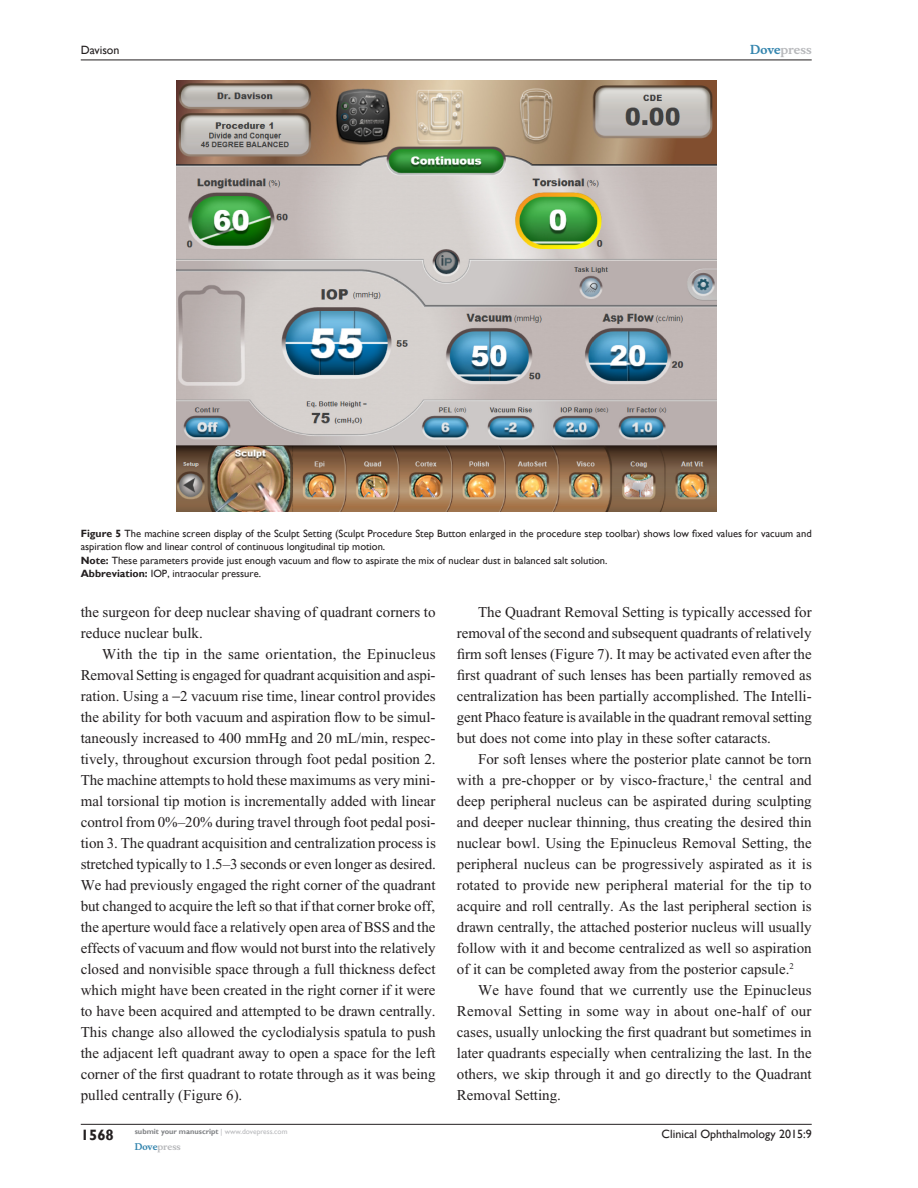
<style>
.page{position:relative;width:918px;height:1188px;background:#fff}
.page>*{position:absolute;margin:0;border:0;box-sizing:border-box;transform-origin:0 0}
.Tx{font:15px/21px "Times New Roman";color:#231f20;text-align:justify}
.TxF{font:15px/21px "Times New Roman";color:#231f20}
.t1{font:700 15px "Gill Sans";color:#231f20}
.t2{font:12px "Gill Sans";color:#231f20}
.t3{font:700 12px "Musee";color:#b8b9bc}
.FigC{font:10.5px/13.5px "Gill Sans";color:#231f20}
.FigSNRI{font:10.5px "Gill Sans";color:#231f20}
.t4{font:700 9px "Musee";color:#b8b9bc}
.t5{font:700 7.5px "Gill Sans";color:#808285}
.s1{color:#3485ae}
.s2{font-weight:700}
.s3{font-weight:400;color:#b8b9bc}
</style>
<div class="page">
<hr style="left:81px;top:1124px;width:731px;height:1px;background:#231f20">
<hr style="left:81px;top:60px;width:731px;height:1px;background:#231f20">
<img style="left:176px;top:81px;width:540px;height:430px">
<p class="t2" style="left:81px;top:43px;width:40px">Davison</p>
<p class="t3" style="left:750px;top:43px;width:63px"><span class="s1">Dove</span>press</p>
<p class="FigC" style="left:81px;top:527px;width:732px"><span class="s2">Figure 5</span> The machine screen display of the Sculpt Setting (Sculpt Procedure Step Button enlarged in the procedure step toolbar) shows low fixed values for vacuum and aspiration flow and linear control of continuous longitudinal tip motion.</p>
<p class="FigSNRI" style="left:81px;top:554px;width:528px"><span class="s2">Note:</span> These parameters provide just enough vacuum and flow to aspirate the mix of nuclear dust in balanced salt solution.</p>
<p class="FigSNRI" style="left:81px;top:568px;width:182px"><span class="s2">Abbreviation:</span> IOP, intraocular pressure.</p>
<p class="TxF" style="left:81px;top:602px;width:356px">the surgeon for deep nuclear shaving of quadrant corners to reduce nuclear bulk.</p>
<p class="Tx" style="left:81px;top:644px;width:357px;text-indent:21px">With the tip in the same orientation, the Epinucleus Removal Setting is engaged for quadrant acquisition and aspi&shy;ration. Using a 2 vacuum rise time, linear control provides the ability for both vacuum and aspiration flow to be simul&shy;taneously increased to 400 mmHg and 20 mL/min, respec&shy;tively, throughout excursion through foot pedal position 2.<br>The machine attempts to hold these maximums as very mini&shy;mal torsional tip motion is incrementally added with linear control from 0%–20% during travel through foot pedal posi&shy;tion 3. The quadrant acquisition and centralization process is stretched typically to 1.5–3 seconds or even longer as desired.<br>We had previously engaged the right corner of the quadrant but changed to acquire the left so that if that corner broke off, the aperture would face a relatively open area of BSS and the effects of vacuum and flow would not burst into the relatively closed and nonvisible space through a full thickness defect which might have been created in the right corner if it were to have been acquired and attempted to be drawn centrally.<br>This change also allowed the cyclodialysis spatula to push the adjacent left quadrant away to open a space for the left corner of the first quadrant to rotate through as it was being pulled centrally (Figure 6).</p>
<p class="Tx" style="left:457px;top:602px;width:356px;text-indent:21px">The Quadrant Removal Setting is typically accessed for removal of the second and subsequent quadrants of relatively firm soft lenses (Figure 7). It may be activated even after the first quadrant of such lenses has been partially removed as centralization has been partially accomplished. The Intelli&shy;gent Phaco feature is available in the quadrant removal setting but does not come into play in these softer cataracts.</p>
<p class="Tx" style="left:457px;top:749px;width:356px;text-indent:21px">For soft lenses where the posterior plate cannot be torn with a pre-chopper or by visco-fracture,<sup>1</sup> the central and deep peripheral nucleus can be aspirated during sculpting and deeper nuclear thinning, thus creating the desired thin nuclear bowl. Using the Epinucleus Removal Setting, the peripheral nucleus can be progressively aspirated as it is rotated to provide new peripheral material for the tip to acquire and roll centrally. As the last peripheral section is drawn centrally, the attached posterior nucleus will usually follow with it and become centralized as well so aspiration of it can be completed away from the posterior capsule.<sup>2</sup></p>
<p class="Tx" style="left:457px;top:980px;width:356px;text-indent:21px">We have found that we currently use the Epinucleus Removal Setting in some way in about one-half of our cases, usually unlocking the first quadrant but sometimes in later quadrants especially when centralizing the last. In the others, we skip through it and go directly to the Quadrant Removal Setting.</p>
<p class="t1" style="left:81px;top:1126px;width:35px">1568</p>
<p class="t5" style="left:135px;top:1127px;width:154px">submit your manuscript <span class="s3">| www.dovepress.com</span></p>
<p class="t4" style="left:135px;top:1141px;width:48px"><span class="s1">Dove</span>press</p>
<p class="t2" style="left:662px;top:1127px;width:152px">Clinical Ophthalmology 2015:9</p>
</div>
